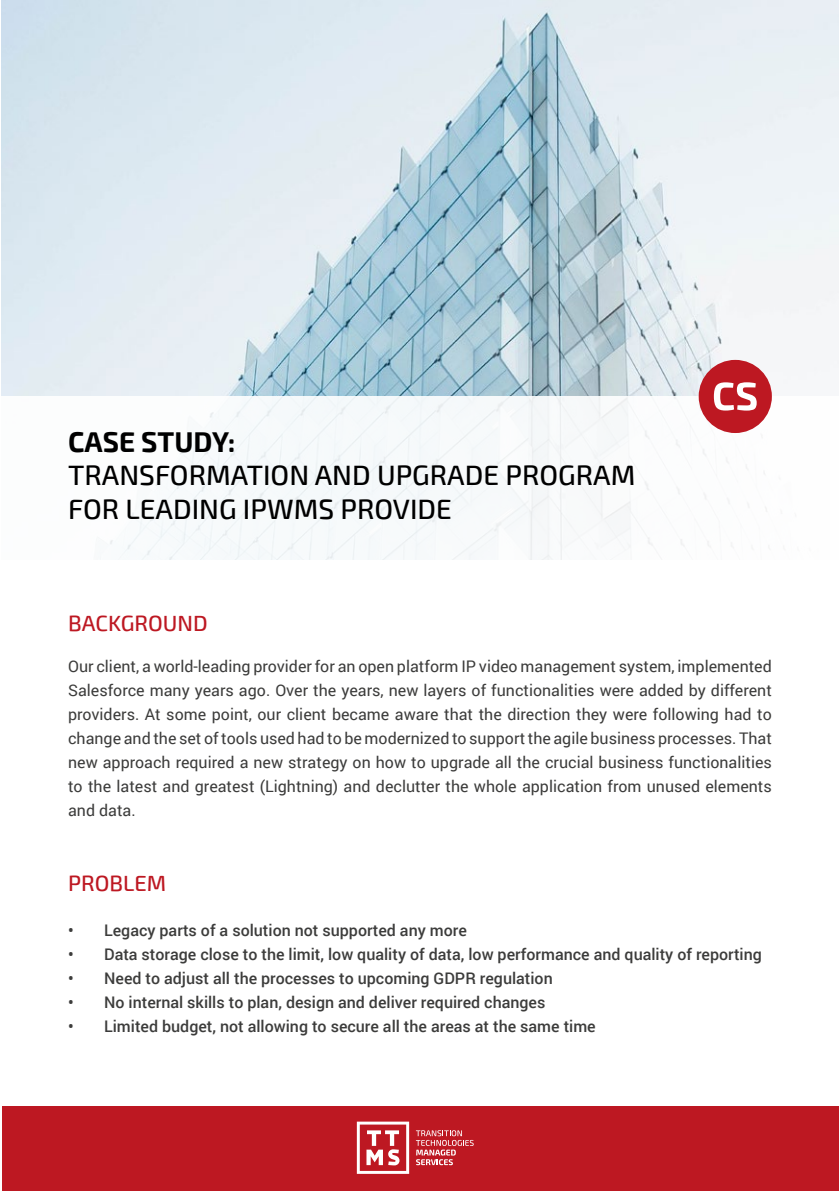
<style>
.page{position:relative;width:840px;height:1191px;background:#fff}
.page>*{position:absolute;margin:0;border:0;box-sizing:border-box;transform-origin:0 0}
.t1{font:500 28px/33.6px "Exo 2";color:#000}
.t2{font:700 28px "Exo 2";color:#000}
.t3{font:500 22px "Exo 2";color:#bd1822}
.t4{font:16px/24px "Roboto";color:#3c3c3b;text-align:justify}
.t5{font:500 16px "Roboto";color:#3c3c3b}
</style>
<div class="page">
<img style="left:1px;top:0;width:837px;height:396px">
<div style="left:0;top:396px;width:839px;height:165px;background:#f8fafc"></div>
<div style="left:698px;top:360px;width:73px;height:73px;background:#bd1822;border-radius:50%"></div>
<svg style="left:713px;top:382px;width:43px;height:28px"></svg>
<div style="left:2px;top:1106px;width:836px;height:85px;background:#bd1822"></div>
<svg style="left:415px;top:1130px;width:58px;height:35px"></svg>
<svg style="left:356px;top:1121px;width:53px;height:52px"></svg>
<h1 class="t2" style="left:68px;top:425px;width:169px">CASE STUDY:</h1>
<h1 class="t1" style="left:68px;top:459px;width:568px">TRANSFORMATION AND UPGRADE PROGRAM<br>FOR LEADING IPWMS PROVIDE</h1>
<h2 class="t3" style="left:68px;top:610px;width:141px">BACKGROUND</h2>
<p class="t4" style="left:68px;top:654px;width:705px">Our client, a world-leading provider for an open platform IP video management system, implemented Salesforce many years ago. Over the years, new layers of functionalities were added by different providers. At some point, our client became aware that the direction they were following had to change and the set of tools used had to be modernized to support the agile business processes. That new approach required a new strategy on how to upgrade all the crucial business functionalities to the latest and greatest (Lightning) and declutter the whole application from unused elements and data.</p>
<h2 class="t3" style="left:68px;top:870px;width:100px">PROBLEM</h2>
<p class="t5" style="left:68px;top:919px;width:400px">• Legacy parts of a solution not supported any more</p>
<p class="t5" style="left:68px;top:943px;width:695px">• Data storage close to the limit, low quality of data, low performance and quality of reporting</p>
<p class="t5" style="left:68px;top:967px;width:486px">• Need to adjust all the processes to upcoming GDPR regulation</p>
<p class="t5" style="left:68px;top:991px;width:478px">• No internal skills to plan, design and deliver required changes</p>
<p class="t5" style="left:68px;top:1015px;width:529px">• Limited budget, not allowing to secure all the areas at the same time</p>
</div>
